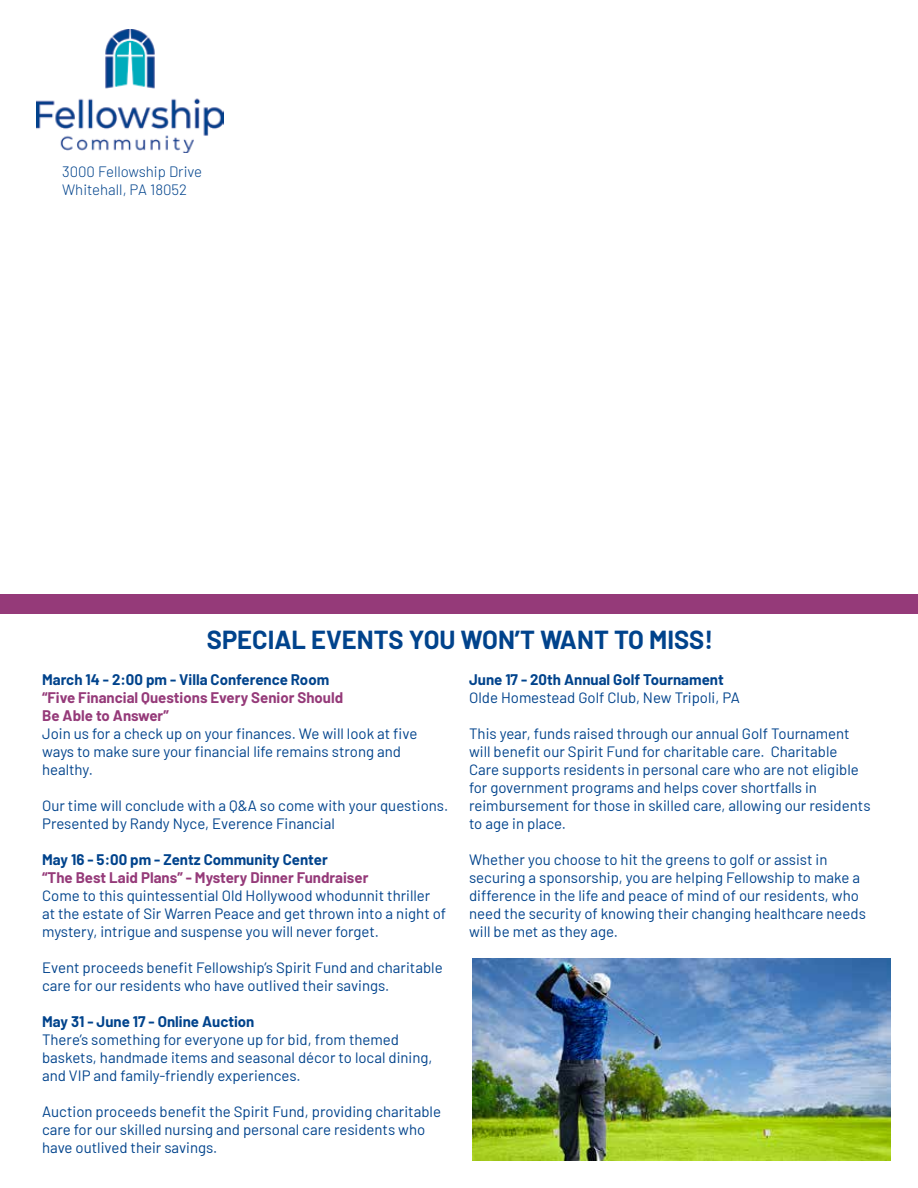
<style>
.page{position:relative;width:918px;height:1188px;background:#fff}
.page>*{position:absolute;margin:0;border:0;box-sizing:border-box;transform-origin:0 0}
.t1{font:700 25.5px "Barlow";color:#00438c}
.t2{font:15px/18px "Barlow";color:#00438c}
.t3{font:700 15px "Barlow";color:#00438c}
.t4{font:700 15px/18px "Barlow";color:#953a79}
.t5{font:300 15px/18px "Barlow";color:#00438c}
</style>
<div class="page">
<div style="left:0;top:594px;width:918px;height:19px;background:#953a79"></div>
<img style="left:36px;top:30px;width:188px;height:122px">
<img style="left:472px;top:958px;width:419px;height:203px">
<p class="t5" style="left:62px;top:161px;width:142px">3000 Fellowship Drive<br>Whitehall, PA 18052</p>
<h1 class="t1" style="left:207px;top:621px;width:508px">SPECIAL EVENTS YOU WON’T WANT TO MISS!</h1>
<p class="t3" style="left:42px;top:668px;width:289px">March 14 - 2:00 pm - Villa Conference Room</p>
<p class="t4" style="left:42px;top:687px;width:303px">“Five Financial Questions Every Senior Should<br>Be Able to Answer”</p>
<p class="t2" style="left:42px;top:723px;width:377px">Join us for a check up on your finances. We will look at five ways to make sure your financial life remains strong and healthy.</p>
<p class="t2" style="left:42px;top:795px;width:408px">Our time will conclude with a Q&amp;A so come with your questions.<br>Presented by Randy Nyce, Everence Financial</p>
<p class="t3" style="left:42px;top:848px;width:287px">May 16 - 5:00 pm - Zentz Community Center</p>
<p class="t4" style="left:42px;top:867px;width:328px">“The Best Laid Plans” - Mystery Dinner Fundraiser</p>
<p class="t2" style="left:42px;top:885px;width:406px">Come to this quintessential Old Hollywood whodunnit thriller at the estate of Sir Warren Peace and get thrown into a night of mystery, intrigue and suspense you will never forget.</p>
<p class="t2" style="left:42px;top:957px;width:402px">Event proceeds benefit Fellowship’s Spirit Fund and charitable care for our residents who have outlived their savings.</p>
<p class="t3" style="left:42px;top:1010px;width:214px">May 31 - June 17 - Online Auction</p>
<p class="t2" style="left:42px;top:1029px;width:392px">There’s something for everyone up for bid, from themed baskets, handmade items and seasonal décor to local dining, and VIP and family-friendly experiences.</p>
<p class="t2" style="left:42px;top:1101px;width:400px">Auction proceeds benefit the Spirit Fund, providing charitable care for our skilled nursing and personal care residents who have outlived their savings.</p>
<p class="t3" style="left:469px;top:668px;width:256px">June 17 - 20th Annual Golf Tournament</p>
<p class="t2" style="left:469px;top:687px;width:272px">Olde Homestead Golf Club, New Tripoli, PA</p>
<p class="t2" style="left:469px;top:723px;width:403px">This year, funds raised through our annual Golf Tournament will benefit our Spirit Fund for charitable care. Charitable Care supports residents in personal care who are not eligible for government programs and helps cover shortfalls in reimbursement for those in skilled care, allowing our residents to age in place.</p>
<p class="t2" style="left:469px;top:849px;width:398px">Whether you choose to hit the greens to golf or assist in securing a sponsorship, you are helping Fellowship to make a difference in the life and peace of mind of our residents, who need the security of knowing their changing healthcare needs will be met as they age.</p>
</div>
